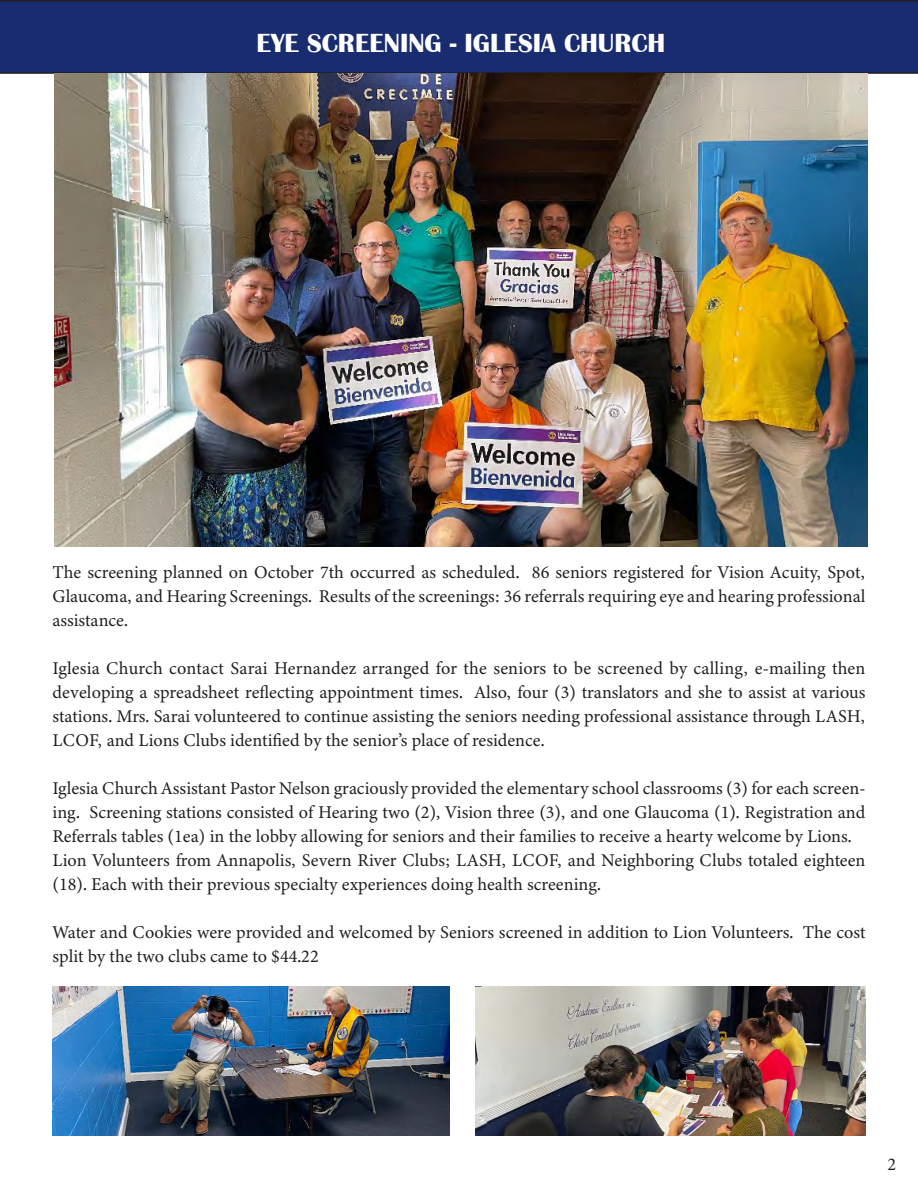
<style>
.page{position:relative;width:918px;height:1188px;background:#fff}
.page>*{position:absolute;margin:0;border:0;box-sizing:border-box;transform-origin:0 0}
.t1{font:700 27px "Britannic";color:#fff}
.t2{font:18px/24px "Minion Variable Concept";color:#231f20;text-align:justify}
.t3{font:18px "Minion Pro";color:#231f20}
</style>
<div class="page">
<div style="left:0;top:0;width:918px;height:74px;background:#182c6f"></div>
<img style="left:54px;top:74px;width:813px;height:473px">
<img style="left:475px;top:986px;width:391px;height:150px">
<img style="left:52px;top:986px;width:398px;height:150px">
<p class="t1" style="left:256px;top:28px;width:411px">EYE SCREENING - IGLESIA CHURCH</p>
<p class="t2" style="left:52px;top:560px;width:815px">The screening planned on October 7th occurred as scheduled. 86 seniors registered for Vision Acuity, Spot, Glaucoma, and Hearing Screenings. Results of the screenings: 36 referrals requiring eye and hearing professional assistance.</p>
<p class="t2" style="left:52px;top:656px;width:815px">Iglesia Church contact Sarai Hernandez arranged for the seniors to be screened by calling, e-mailing then developing a spreadsheet reflecting appointment times. Also, four (3) translators and she to assist at various stations. Mrs. Sarai volunteered to continue assisting the seniors needing professional assistance through LASH, LCOF, and Lions Clubs identified by the senior’s place of residence.</p>
<p class="t2" style="left:52px;top:776px;width:815px">Iglesia Church Assistant Pastor Nelson graciously provided the elementary school classrooms (3) for each screen&shy;ing. Screening stations consisted of Hearing two (2), Vision three (3), and one Glaucoma (1). Registration and Referrals tables (1ea) in the lobby allowing for seniors and their families to receive a hearty welcome by Lions.</p>
<p class="t2" style="left:52px;top:848px;width:815px">Lion Volunteers from Annapolis, Severn River Clubs; LASH, LCOF, and Neighboring Clubs totaled eighteen (18). Each with their previous specialty experiences doing health screening.</p>
<p class="t2" style="left:52px;top:920px;width:815px">Water and Cookies were provided and welcomed by Seniors screened in addition to Lion Volunteers. The cost split by the two clubs came to $44.22</p>
<p class="t3" style="left:887px;top:1152px;width:10px">2</p>
</div>
